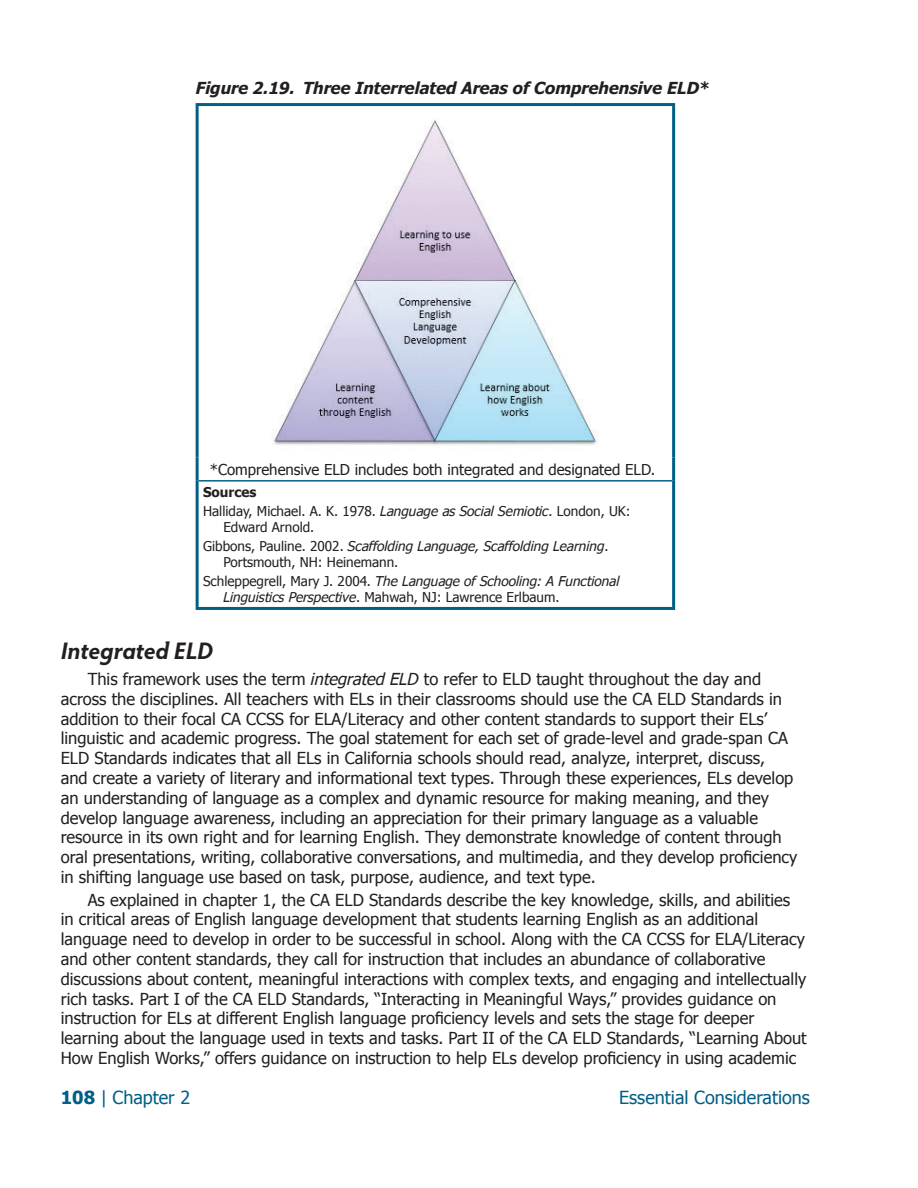
<style>
.page{position:relative;width:918px;height:1188px;background:#fff}
.page>*{position:absolute;margin:0;border:0;box-sizing:border-box;transform-origin:0 0}
.t1{font:italic 700 24px "Hypatia Sans Pro";color:#231f20}
.t2{font:18px "Tahoma";color:#005f85}
.t3{font:16.5px/19.8px "Tahoma";color:#231f20}
.t4{font:italic 700 16.5px "Tahoma";color:#231f20}
.t5{font:15px "Tahoma";color:#231f20}
.t6{font:13.5px/18.9px "Tahoma";color:#231f20}
.t7{font:italic 13.5px/18.9px "Tahoma";color:#231f20}
.s1{font-weight:700}
.s2{font-style:italic}
.s3{font-style:normal}
</style>
<div class="page">
<hr style="left:196px;top:103px;width:479px;height:3px;background:#005f85">
<hr style="left:196px;top:106px;width:3px;height:351px;background:#005f85">
<hr style="left:672px;top:106px;width:3px;height:351px;background:#005f85">
<hr style="left:196px;top:457px;width:3px;height:24px;background:#005f85">
<hr style="left:672px;top:457px;width:3px;height:24px;background:#005f85">
<hr style="left:196px;top:481px;width:3px;height:126px;background:#005f85">
<hr style="left:672px;top:481px;width:3px;height:126px;background:#005f85">
<hr style="left:196px;top:607px;width:479px;height:3px;background:#005f85">
<hr style="left:199px;top:480px;width:473px;height:2px;background:#005f85">
<img style="left:273px;top:120px;width:325px;height:325px">
<p class="t4" style="left:196px;top:77px;width:515px">Figure 2.19. Three Interrelated Areas of Comprehensive ELD*</p>
<p class="t5" style="left:210px;top:459px;width:447px">*Comprehensive ELD includes both integrated and designated ELD.</p>
<p class="t6" style="left:203px;top:482px;width:429px"><span class="s1">Sources<br></span>Halliday, Michael. A. K. 1978. <span class="s2">Language as Social Semiotic</span>. London, UK:</p>
<p class="t7" style="left:203px;top:517px;width:407px;text-indent:20px"><span class="s3">Edward Arnold.<br>Gibbons, Pauline. 2002.</span> Scaffolding Language, Scaffolding Learning<span class="s3">.</span></p>
<p class="t6" style="left:203px;top:552px;width:418px;text-indent:20px">Portsmouth, NH: Heinemann.<br>Schleppegrell, Mary J. 2004. <span class="s2">The Language of Schooling: A Functional</span></p>
<p class="t6" style="left:223px;top:587px;width:338px"><span class="s2">Linguistics Perspective</span>. Mahwah, NJ: Lawrence Erlbaum.</p>
<h1 class="t1" style="left:61px;top:634px;width:154px">Integrated ELD</h1>
<p class="t3" style="left:61px;top:668px;width:738px;text-indent:27px">This framework uses the term <span class="s2">integrated ELD</span> to refer to ELD taught throughout the day and across the disciplines. All teachers with ELs in their classrooms should use the CA ELD Standards in addition to their focal CA CCSS for ELA/Literacy and other content standards to support their ELs’ linguistic and academic progress. The goal statement for each set of grade-level and grade-span CA ELD Standards indicates that all ELs in California schools should read, analyze, interpret, discuss,<br>and create a variety of literary and informational text types. Through these experiences, ELs develop an understanding of language as a complex and dynamic resource for making meaning, and they develop language awareness, including an appreciation for their primary language as a valuable resource in its own right and for learning English. They demonstrate knowledge of content through oral presentations, writing, collaborative conversations, and multimedia, and they develop proficiency in shifting language use based on task, purpose, audience, and text type.</p>
<p class="t3" style="left:61px;top:889px;width:748px;text-indent:27px">As explained in chapter 1, the CA ELD Standards describe the key knowledge, skills, and abilities in critical areas of English language development that students learning English as an additional language need to develop in order to be successful in school. Along with the CA CCSS for ELA/Literacy and other content standards, they call for instruction that includes an abundance of collaborative discussions about content, meaningful interactions with complex texts, and engaging and intellectually rich tasks. Part I of the CA ELD Standards, “Interacting in Meaningful Ways,” provides guidance on instruction for ELs at different English language proficiency levels and sets the stage for deeper learning about the language used in texts and tasks. Part II of the CA ELD Standards, “Learning About How English Works,” offers guidance on instruction to help ELs develop proficiency in using academic</p>
<p class="t2" style="left:61px;top:1085px;width:131px"><span class="s1">108</span> | Chapter 2</p>
<p class="t2" style="left:619px;top:1085px;width:192px">Essential Considerations</p>
</div>
